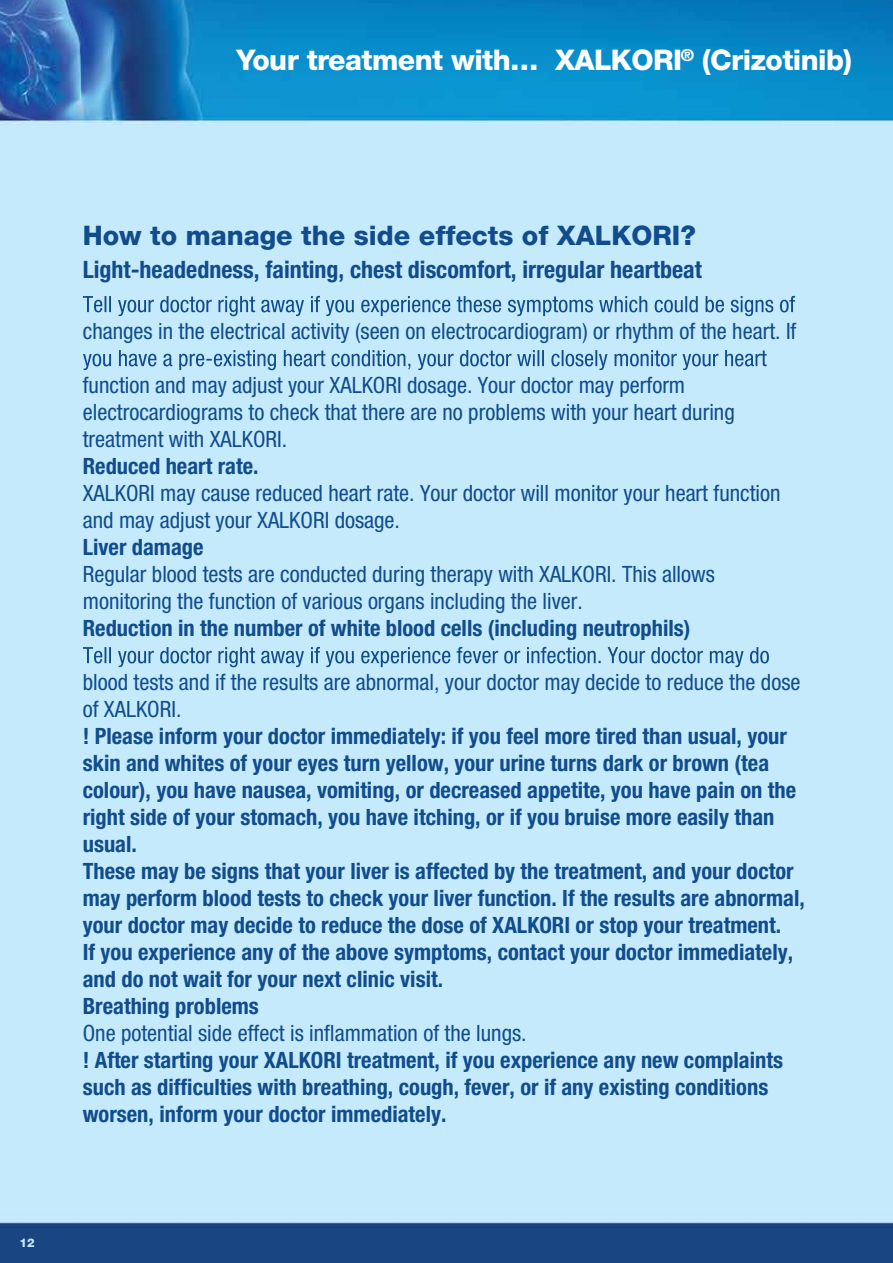
<style>
.page{position:relative;width:893px;height:1263px;background:#fff}
.page>*{position:absolute;margin:0;border:0;box-sizing:border-box;transform-origin:0 0}
.t1{font:800 28.5px "Helvetica Neue LT Pro";letter-spacing:-.02em;color:#fff}
.t2{font:800 27px "Helvetica Neue LT Pro";color:#fff}
.t3{font:800 27px "Helvetica Neue LT Pro";color:#114c8c}
.t4{font:700 condensed 24px "Helvetica Neue LT Pro";color:#114c8c}
.t5{font:700 condensed 22.5px/27px "Helvetica Neue LT Pro";color:#114c8c}
.t6{font:condensed 22.5px/27px "Helvetica Neue LT Pro";color:#114c8c}
.t7{font:800 12px "Helvetica Neue LT Pro";color:#c7eafb}
</style>
<div class="page">
<img style="left:0;top:0;width:893px;height:1263px">
<svg style="left:83px;top:296px;width:712px;height:20px;background:#98c2e0"></svg>
<svg style="left:83px;top:350px;width:684px;height:20px;background:#96c1df"></svg>
<svg style="left:83px;top:647px;width:686px;height:20px;background:#99c4e1"></svg>
<p class="t2" style="left:233px;top:29px;width:584px">Physician Therapeutic Management Guide</p>
<p class="t1" style="left:237px;top:43px;width:617px">Your treatment with… XALKORI<sup>®</sup> (Crizotinib)</p>
<p class="t7" style="left:20px;top:1236px;width:17px">12</p>
<p class="t3" style="left:83px;top:219px;width:615px">How to manage the side effects of XALKORI?</p>
<p class="t4" style="left:83px;top:255px;width:621px">Light-headedness, fainting, chest discomfort, irregular heartbeat</p>
<p class="t6" style="left:83px;top:317px;width:715px">changes in the electrical activity (seen on electrocardiogram) or rhythm of the heart. If</p>
<p class="t6" style="left:83px;top:371px;width:654px">function and may adjust your XALKORI dosage. Your doctor may perform electrocardiograms to check that there are no problems with your heart during treatment with XALKORI.</p>
<p class="t5" style="left:83px;top:453px;width:177px">Reduced heart rate.</p>
<p class="t6" style="left:83px;top:479px;width:699px">XALKORI may cause reduced heart rate. Your doctor will monitor your heart function and may adjust your XALKORI dosage.</p>
<p class="t5" style="left:83px;top:534px;width:122px">Liver damage</p>
<p class="t6" style="left:83px;top:560px;width:634px">Regular blood tests are conducted during therapy with XALKORI. This allows monitoring the function of various organs including the liver.</p>
<p class="t5" style="left:83px;top:615px;width:609px">Reduction in the number of white blood cells (including neutrophils)</p>
<p class="t6" style="left:83px;top:668px;width:719px">blood tests and if the results are abnormal, your doctor may decide to reduce the dose of XALKORI.</p>
<p class="t5" style="left:83px;top:723px;width:724px">! Please inform your doctor immediately: if you feel more tired than usual, your skin and whites of your eyes turn yellow, your urine turns dark or brown (tea colour), you have nausea, vomiting, or decreased appetite, you have pain on the right side of your stomach, you have itching, or if you bruise more easily than usual.<br>These may be signs that your liver is affected by the treatment, and your doctor may perform blood tests to check your liver function. If the results are abnormal, your doctor may decide to reduce the dose of XALKORI or stop your treatment.<br>If you experience any of the above symptoms, contact your doctor immediately, and do not wait for your next clinic visit.<br>Breathing problems</p>
<p class="t6" style="left:83px;top:1019px;width:445px">One potential side effect is inflammation of the lungs.</p>
<p class="t5" style="left:83px;top:1047px;width:702px">! After starting your XALKORI treatment, if you experience any new complaints such as difficulties with breathing, cough, fever, or if any existing conditions worsen, inform your doctor immediately.</p>
</div>
